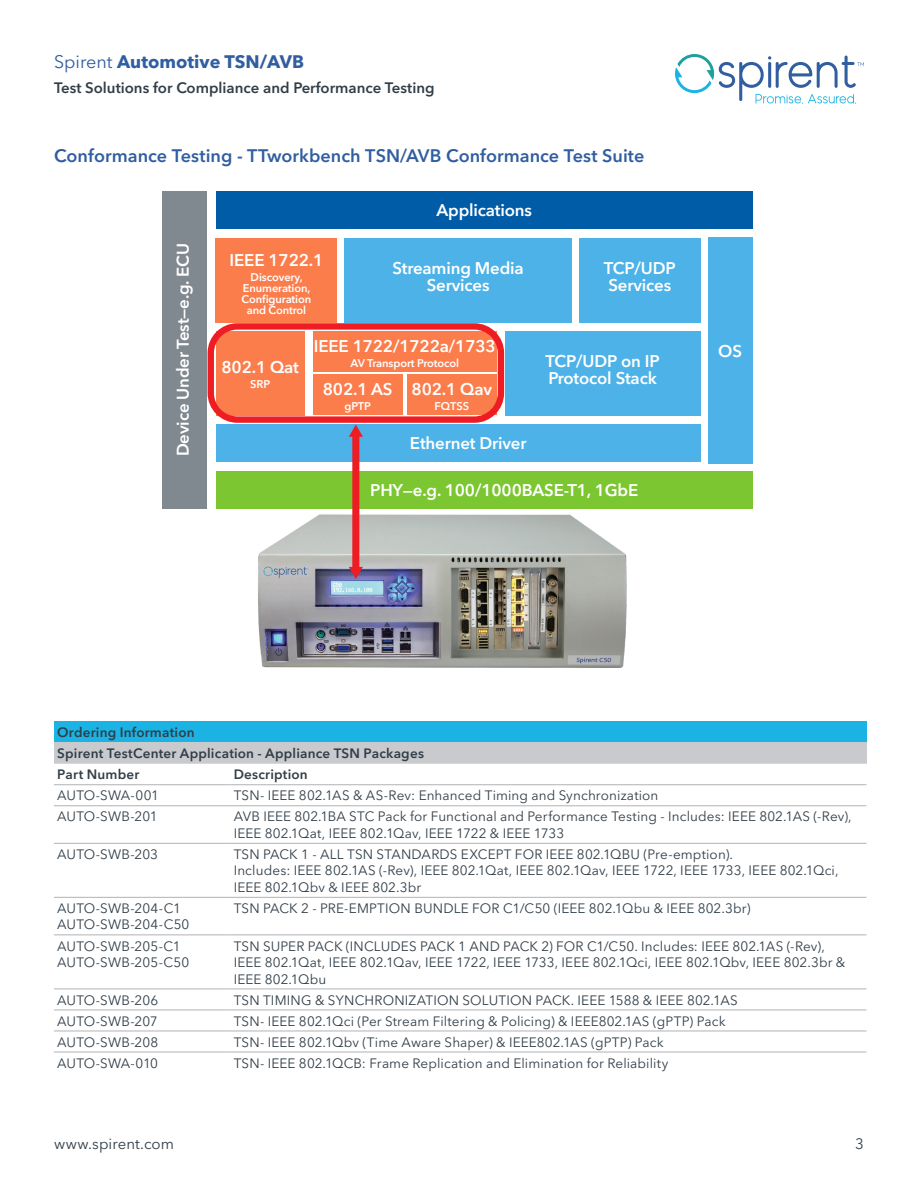
<style>
.page{position:relative;width:918px;height:1188px;background:#fff}
.page>*{position:absolute;margin:0;border:0;box-sizing:border-box;transform-origin:0 0}
.Heading_1{font:600 18px "Avenir Next LT Pro";color:#315ea0}
.t1{font:700 18px "Avenir Next LT Pro";color:#315ea0}
.t2{font:600 16.8px/16.8px "Avenir Next LT Pro";letter-spacing:-.01em;color:#fff}
.t3{font:600 15px "Avenir Next LT Pro";color:#313e48}
.t4{font:15px "Avenir Next LT Pro";letter-spacing:.005em;color:#313e48}
.Table_Body_Text{font:13.5px/16.5px "Avenir Next LT Pro";letter-spacing:.01em;color:#313e48}
.Table_Header_2{font:600 13.5px "Avenir Next LT Pro";letter-spacing:.015em;color:#313e48}
.Table_Header_3{font:600 13.5px "Avenir Next LT Pro";letter-spacing:.015em;color:#313e48}
.Table_Header_1{font:600 13.5px "Avenir Next LT Pro";letter-spacing:.015em;color:#313e48}
.Table_Body_Text-2{font:13.5px "Avenir Next LT Pro";letter-spacing:-.015em;color:#313e48}
.Table_Body_Text-3{font:13.5px "Avenir Next LT Pro";letter-spacing:-.02em;color:#313e48}
.t5{font:600 11.1px/11.1px "Avenir Next LT Pro";letter-spacing:-.01em;color:#fff;text-align:center}
.s1{font-weight:400}
</style>
<div class="page">
<svg style="left:675px;top:54px;width:189px;height:50px"></svg>
<div style="left:54px;top:722px;width:812px;height:21px;background:#1ab3e4"></div>
<div style="left:54px;top:743px;width:812px;height:21px;background:#c9cace"></div>
<svg style="left:54px;top:785px;width:812px;height:267px"></svg>
<hr style="left:54px;top:784px;width:176px;height:1px;background:#b2b2b6">
<hr style="left:230px;top:784px;width:636px;height:1px;background:#b2b2b6">
<hr style="left:54px;top:805px;width:176px;height:1px;background:#b2b2b6">
<hr style="left:230px;top:805px;width:636px;height:1px;background:#b2b2b6">
<hr style="left:54px;top:843px;width:176px;height:1px;background:#b2b2b6">
<hr style="left:230px;top:843px;width:636px;height:1px;background:#b2b2b6">
<hr style="left:54px;top:897px;width:176px;height:1px;background:#b2b2b6">
<hr style="left:230px;top:897px;width:636px;height:1px;background:#b2b2b6">
<hr style="left:54px;top:934px;width:176px;height:1px;background:#b2b2b6">
<hr style="left:230px;top:934px;width:636px;height:1px;background:#b2b2b6">
<hr style="left:54px;top:989px;width:176px;height:1px;background:#b2b2b6">
<hr style="left:230px;top:989px;width:636px;height:1px;background:#b2b2b6">
<hr style="left:54px;top:1010px;width:176px;height:1px;background:#b2b2b6">
<hr style="left:230px;top:1010px;width:636px;height:1px;background:#b2b2b6">
<hr style="left:54px;top:1031px;width:176px;height:1px;background:#b2b2b6">
<hr style="left:230px;top:1031px;width:636px;height:1px;background:#b2b2b6">
<hr style="left:54px;top:1052px;width:176px;height:1px;background:#b2b2b6">
<hr style="left:230px;top:1052px;width:636px;height:1px;background:#b2b2b6">
<img style="left:258px;top:511px;width:369px;height:157px">
<div style="left:216px;top:238px;width:121px;height:84px;background:#fb7d4c"></div>
<div style="left:216px;top:331px;width:89px;height:85px;background:#fb7d4c"></div>
<div style="left:313px;top:331px;width:184px;height:41px;background:#fb7d4c"></div>
<div style="left:313px;top:374px;width:89px;height:41px;background:#fb7d4c"></div>
<div style="left:407px;top:374px;width:90px;height:41px;background:#fb7d4c"></div>
<div style="left:345px;top:238px;width:227px;height:84px;background:#4db2e7"></div>
<div style="left:505px;top:331px;width:195px;height:85px;background:#4db2e7"></div>
<div style="left:579px;top:238px;width:121px;height:84px;background:#4db2e7"></div>
<div style="left:708px;top:238px;width:44px;height:226px;background:#4db2e7"></div>
<div style="left:162px;top:191px;width:45px;height:318px;background:#808890"></div>
<div style="left:216px;top:191px;width:536px;height:38px;background:#005ca7"></div>
<div style="left:216px;top:471px;width:536px;height:38px;background:#7cc731"></div>
<div style="left:216px;top:425px;width:484px;height:37px;background:#4db2e7"></div>
<div style="left:352px;top:435px;width:7px;height:134px;background:#ee1d23"></div>
<svg style="left:349px;top:567px;width:14px;height:12px"></svg>
<svg style="left:349px;top:425px;width:14px;height:12px"></svg>
<div style="left:208px;top:323px;width:296px;height:100px;border:6px solid #ee1d23;border-radius:27px"></div>
<h1 class="t1" style="left:54px;top:50px;width:252px"><span class="s1">Spirent</span> Automotive TSN/AVB</h1>
<p class="t3" style="left:54px;top:79px;width:382px">Test Solutions for Compliance and Performance Testing</p>
<p class="Heading_1" style="left:54px;top:145px;width:592px">Conformance Testing - TTworkbench TSN/AVB Conformance Test Suite</p>
<p class="t2" style="left:175px;top:456px;width:215px;rotate:-90deg">Device Under Test—e.g. ECU</p>
<p class="t2" style="left:230px;top:252px;width:95px">IEEE 1722.1</p>
<p class="t5" style="left:242px;top:272px;width:71px">Discovery,<br>Enumeration,<br>Configuration and Control</p>
<p class="t2" style="left:436px;top:202px;width:97px">Applications</p>
<p class="t2" style="left:393px;top:260px;width:133px;text-align:center">Streaming Media<br>Services</p>
<p class="t2" style="left:222px;top:359px;width:79px">802.1 Qat</p>
<p class="t5" style="left:250px;top:379px;width:21px">SRP</p>
<p class="t2" style="left:314px;top:337px;width:184px">IEEE 1722/1722a/1733</p>
<p class="t5" style="left:350px;top:357px;width:110px">AV Transport Protocol</p>
<p class="t2" style="left:323px;top:380px;width:71px">802.1 AS</p>
<p class="t5" style="left:344px;top:400px;width:28px">gPTP</p>
<p class="t2" style="left:412px;top:380px;width:82px">802.1 Qav</p>
<p class="t5" style="left:435px;top:400px;width:36px">FQTSS</p>
<p class="t2" style="left:410px;top:435px;width:118px">Ethernet Driver</p>
<p class="t2" style="left:604px;top:260px;width:73px">TCP/UDP<br>Services</p>
<p class="t2" style="left:546px;top:353px;width:116px">TCP/UDP on IP<br>Protocol Stack</p>
<p class="t2" style="left:370px;top:481px;width:270px">PHY—e.g. 100/1000BASE-T1, 1GbE</p>
<p class="t2" style="left:718px;top:343px;width:25px">OS</p>
<p class="Table_Header_1" style="left:57px;top:724px;width:139px">Ordering Information</p>
<p class="Table_Header_2" style="left:57px;top:745px;width:368px">Spirent TestCenter Application - Appliance TSN Packages</p>
<p class="Table_Header_3" style="left:57px;top:766px;width:84px">Part Number</p>
<p class="Table_Header_3" style="left:234px;top:766px;width:76px">Description</p>
<p class="Table_Body_Text-2" style="left:57px;top:788px;width:103px">AUTO-SWA-001</p>
<p class="Table_Body_Text" style="left:234px;top:787px;width:426px">TSN- IEEE 802.1AS &amp; AS-Rev: Enhanced Timing and Synchronization</p>
<p class="Table_Body_Text" style="left:57px;top:808px;width:102px">AUTO-SWB-201</p>
<p class="Table_Body_Text" style="left:234px;top:808px;width:620px">AVB IEEE 802.1BA STC Pack for Functional and Performance Testing - Includes: IEEE 802.1AS (-Rev),<br>IEEE 802.1Qat, IEEE 802.1Qav, IEEE 1722 &amp; IEEE 1733</p>
<p class="Table_Body_Text" style="left:57px;top:846px;width:102px">AUTO-SWB-203</p>
<p class="Table_Body_Text" style="left:234px;top:846px;width:606px">TSN PACK 1 - ALL TSN STANDARDS EXCEPT FOR IEEE 802.1QBU (Pre-emption).<br>Includes: IEEE 802.1AS (-Rev), IEEE 802.1Qat, IEEE 802.1Qav, IEEE 1722, IEEE 1733, IEEE 802.1Qci,<br>IEEE 802.1Qbv &amp; IEEE 802.3br</p>
<p class="Table_Body_Text" style="left:57px;top:900px;width:134px">AUTO-SWB-204-C1<br>AUTO-SWB-204-C50</p>
<p class="Table_Body_Text" style="left:234px;top:900px;width:518px">TSN PACK 2 - PRE-EMPTION BUNDLE FOR C1/C50 (IEEE 802.1Qbu &amp; IEEE 802.3br)</p>
<p class="Table_Body_Text" style="left:57px;top:938px;width:134px">AUTO-SWB-205-C1<br>AUTO-SWB-205-C50</p>
<p class="Table_Body_Text" style="left:234px;top:938px;width:613px">TSN SUPER PACK (INCLUDES PACK 1 AND PACK 2) FOR C1/C50. Includes: IEEE 802.1AS (-Rev),<br>IEEE 802.1Qat, IEEE 802.1Qav, IEEE 1722, IEEE 1733, IEEE 802.1Qci, IEEE 802.1Qbv, IEEE 802.3br &amp;<br>IEEE 802.1Qbu</p>
<p class="Table_Body_Text" style="left:57px;top:992px;width:102px">AUTO-SWB-206</p>
<p class="Table_Body_Text" style="left:234px;top:992px;width:506px">TSN TIMING &amp; SYNCHRONIZATION SOLUTION PACK. IEEE 1588 &amp; IEEE 802.1AS</p>
<p class="Table_Body_Text" style="left:57px;top:1013px;width:102px">AUTO-SWB-207</p>
<p class="Table_Body_Text" style="left:234px;top:1013px;width:494px">TSN- IEEE 802.1Qci (Per Stream Filtering &amp; Policing) &amp; IEEE802.1AS (gPTP) Pack</p>
<p class="Table_Body_Text" style="left:57px;top:1034px;width:103px">AUTO-SWB-208</p>
<p class="Table_Body_Text" style="left:234px;top:1034px;width:432px">TSN- IEEE 802.1Qbv (Time Aware Shaper) &amp; IEEE802.1AS (gPTP) Pack</p>
<p class="Table_Body_Text-3" style="left:57px;top:1055px;width:102px">AUTO-SWA-010</p>
<p class="Table_Body_Text" style="left:234px;top:1055px;width:436px">TSN- IEEE 802.1QCB: Frame Replication and Elimination for Reliability</p>
<p class="t4" style="left:54px;top:1135px;width:122px">www.spirent.com</p>
<p class="t4" style="left:855px;top:1135px;width:10px">3</p>
</div>
